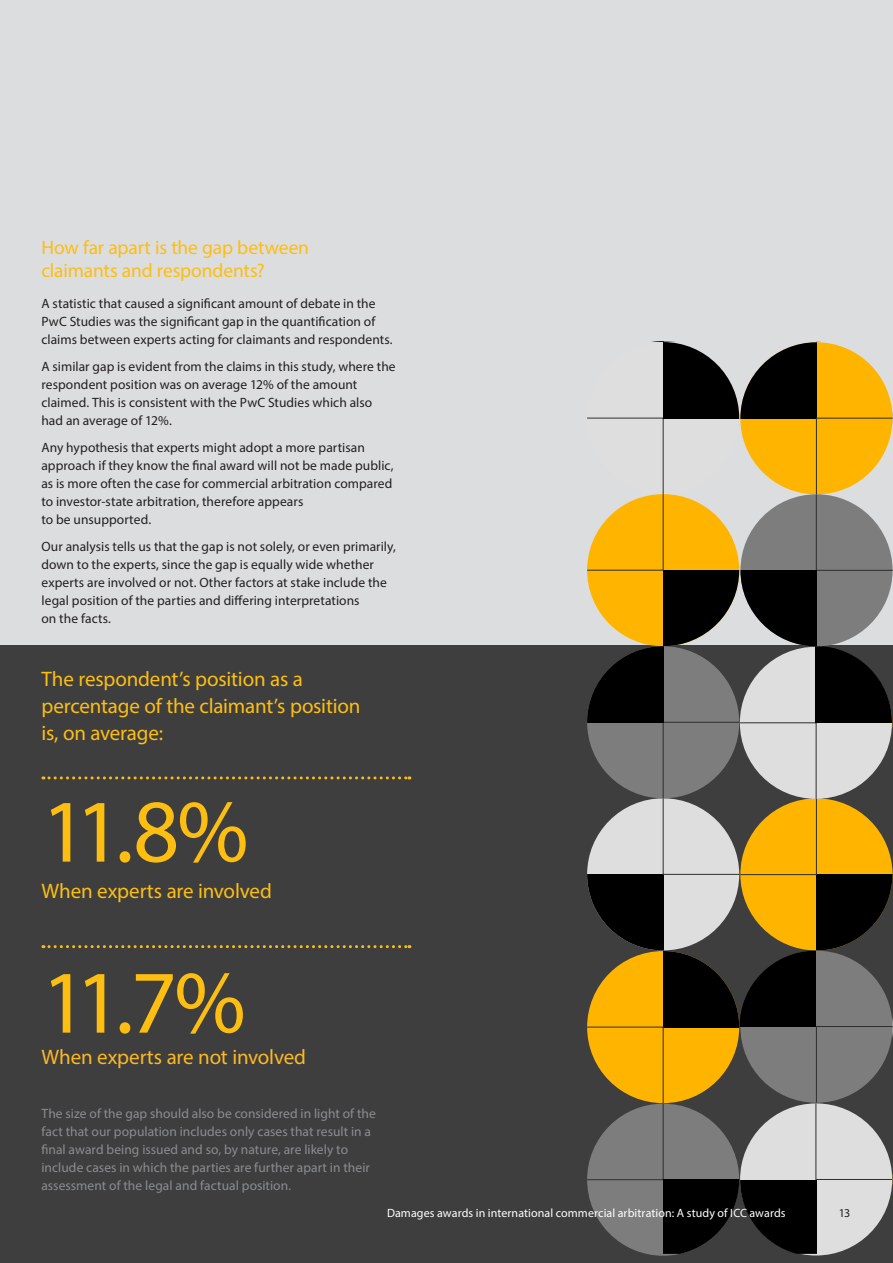
<style>
.page{position:relative;width:893px;height:1263px;background:#fff}
.page>*{position:absolute;margin:0;border:0;box-sizing:border-box;transform-origin:0 0}
.t1{font:90px "Myriad Pro";color:#fdbe12}
.t2{font:21px/27px "Myriad Pro";letter-spacing:-.01em;color:#fdbe12}
.t3{font:21px "Myriad Pro";letter-spacing:-.005em;color:#fcb825}
.t4{font:19.5px/22.5px "Myriad Pro";letter-spacing:-.01em;color:#fdbe12}
.t5{font:13.5px/18px "Myriad Pro";letter-spacing:.005em;color:#231f20}
.t6{font:13.5px/18px "Myriad Pro";letter-spacing:.005em;color:#8a8c8f}
.t7{font:12px "Myriad Pro";letter-spacing:.005em;color:#fff}
.t8{font:12px "Myriad Pro";color:#231f20}
</style>
<div class="page">
<div style="left:0;top:644px;width:893px;height:619px;background:#3e3e3f"></div>
<div style="left:0;top:0;width:893px;height:644px;background:#dcdddf"></div>
<svg style="left:43px;top:776px;width:367px;height:3px"></svg>
<svg style="left:43px;top:945px;width:367px;height:3px"></svg>
<svg style="left:587px;top:341px;width:306px;height:914px"></svg>
<svg style="left:663px;top:1180px;width:76px;height:74px;fill:#000"></svg>
<h3 class="t4" style="left:41px;top:236px;width:269px">How far apart is the gap between claimants and respondents?</h3>
<p class="t5" style="left:41px;top:294px;width:353px">A statistic that caused a significant amount of debate in the<br>PwC Studies was the significant gap in the quantification of claims between experts acting for claimants and respondents.</p>
<p class="t5" style="left:41px;top:357px;width:356px">A similar gap is evident from the claims in this study, where the respondent position was on average 12% of the amount claimed. This is consistent with the PwC Studies which also had an average of 12%.</p>
<p class="t5" style="left:41px;top:438px;width:354px">Any hypothesis that experts might adopt a more partisan approach if they know the final award will not be made public, as is more often the case for commercial arbitration compared to investor-state arbitration, therefore appears<br>to be unsupported.</p>
<p class="t5" style="left:41px;top:537px;width:356px">Our analysis tells us that the gap is not solely, or even primarily, down to the experts, since the gap is equally wide whether experts are involved or not. Other factors at stake include the legal position of the parties and differing interpretations<br>on the facts.</p>
<h2 class="t2" style="left:41px;top:665px;width:321px">The respondent’s position as a percentage of the claimant’s position is, on average:</h2>
<h1 class="t1" style="left:41px;top:776px;width:209px">11.8%</h1>
<h2 class="t2" style="left:41px;top:877px;width:232px">When experts are involved</h2>
<h1 class="t1" style="left:41px;top:947px;width:206px">11.7%</h1>
<h2 class="t3" style="left:41px;top:1044px;width:266px">When experts are not involved</h2>
<p class="t6" style="left:41px;top:1104px;width:336px">The size of the gap should also be considered in light of the fact that our population includes only cases that result in a final award being issued and so, by nature, are likely to include cases in which the parties are further apart in their assessment of the legal and factual position.</p>
<p class="t7" style="left:387px;top:1205px;width:400px">Damages awards in international commercial arbitration: A study of ICC awards</p>
<p class="t8" style="left:839px;top:1205px;width:13px">13</p>
</div>
